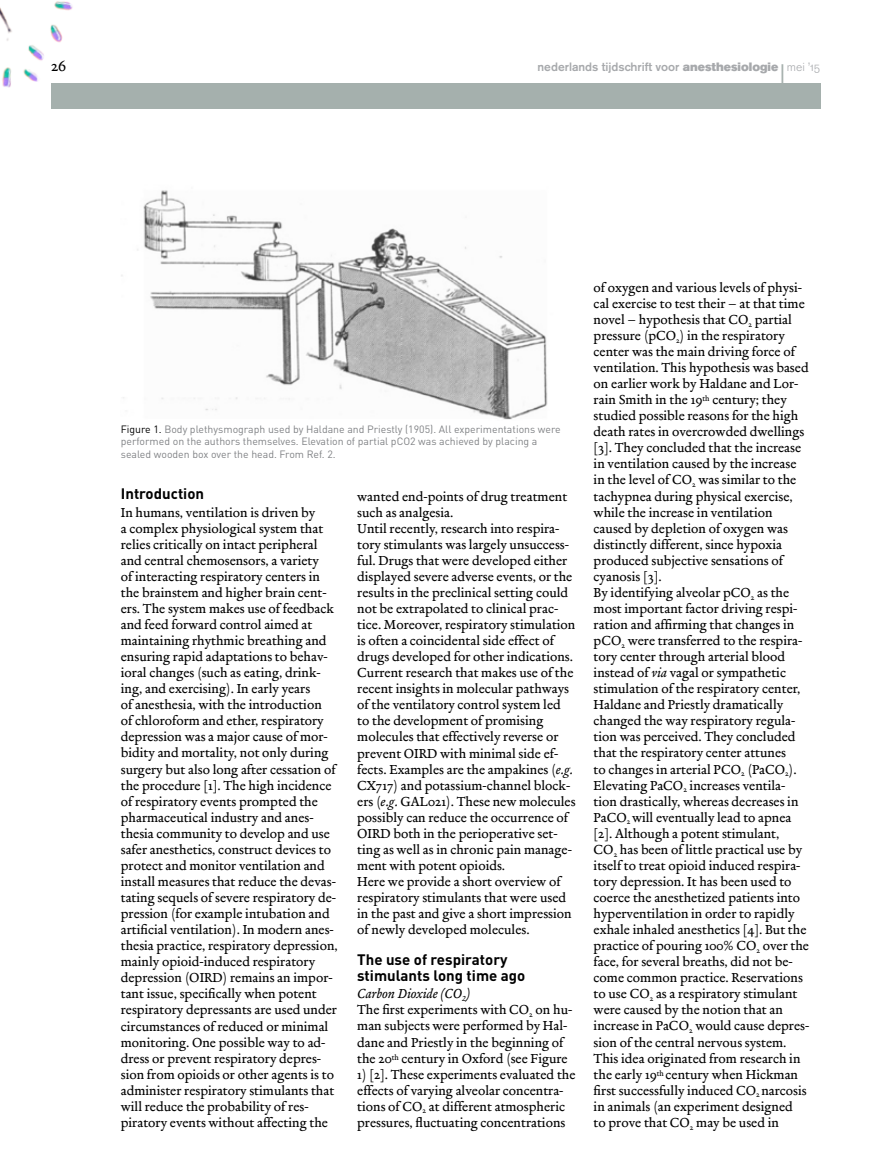
<style>
.page{position:relative;width:872px;height:1170px;background:#fff}
.page>*{position:absolute;margin:0;border:0;box-sizing:border-box;transform-origin:0 0}
.t1{font:15.6px "Merlo Roman Osf";color:#000}
.t2{font:700 15px/16px "DIN";color:#000}
.t3{font:13.5px/16px "Merlo Roman Osf";color:#000}
.t4{font:13.5px "Merlo Italic Lining";color:#000}
.t5{font:500 12px "Akzidenz Grotesk BE";color:#a7a9ac}
.t6{font:10.5px/12.6px "DIN";color:#808285}
.s1{font-family:"Akzidenz Grotesk BE Super";font-weight:400}
.s2{font-weight:400;font-size:21px;color:#a5b0ad}
.s3{font-family:"Akzidenz Grotesk BE Light Os F";font-weight:400}
.s4{color:#000}
.s5{font-family:"Merlo Italic Osf"}
</style>
<div class="page">
<div style="left:51px;top:83px;width:770px;height:26px;background:#a5b0ad"></div>
<img style="left:121px;top:190px;width:427px;height:230px">
<img style="left:0;top:1px;width:73px;height:87px">
<p class="t1" style="left:51px;top:57px;width:17px">26</p>
<p class="t5" style="left:537px;top:59px;width:284px">nederlands tijdschrift voor <span class="s1">anesthesiologie</span><span class="s2">|</span> <span class="s3">mei ’15</span></p>
<p class="t6" style="left:121px;top:422px;width:441px"><span class="s4">Figure 1.</span> Body plethysmograph used by Haldane and Priestly (1905). All experimentations were performed on the authors themselves. Elevation of partial pCO2 was achieved by placing a sealed wooden box over the head. From Ref. 2.</p>
<p class="t2" style="left:121px;top:485px;width:85px">Introduction</p>
<p class="t3" style="left:121px;top:504px;width:218px">In humans, ventilation is driven by<br>a complex physiological system that relies critically on intact peripheral and central chemosensors, a variety<br>of interacting respiratory centers in the brainstem and higher brain cent&shy;ers. The system makes use of feedback and feed forward control aimed at maintaining rhythmic breathing and ensuring rapid adaptations to behav&shy;ioral changes (such as eating, drink&shy;ing, and exercising). In early years<br>of anesthesia, with the introduction<br>of chloroform and ether, respiratory depression was a major cause of mor&shy;bidity and mortality, not only during surgery but also long after cessation of the procedure [1]. The high incidence of respiratory events prompted the pharmaceutical industry and anes&shy;thesia community to develop and use safer anesthetics, construct devices to protect and monitor ventilation and install measures that reduce the devas&shy;tating sequels of severe respiratory de&shy;pression (for example intubation and artificial ventilation). In modern anes&shy;thesia practice, respiratory depression, mainly opioid-induced respiratory depression (OIRD) remains an impor&shy;tant issue, specifically when potent respiratory depressants are used under circumstances of reduced or minimal monitoring. One possible way to ad&shy;dress or prevent respiratory depres&shy;sion from opioids or other agents is to administer respiratory stimulants that will reduce the probability of res&shy;piratory events without affecting the</p>
<p class="t3" style="left:357px;top:488px;width:220px">wanted end-points of drug treatment such as analgesia.<br>Until recently, research into respira&shy;tory stimulants was largely unsuccess&shy;ful. Drugs that were developed either displayed severe adverse events, or the results in the preclinical setting could not be extrapolated to clinical prac&shy;tice. Moreover, respiratory stimulation is often a coincidental side effect of drugs developed for other indications.<br>Current research that makes use of the recent insights in molecular pathways of the ventilatory control system led to the development of promising molecules that effectively reverse or prevent OIRD with minimal side ef&shy;fects. Examples are the ampakines (<span class="s5">e.g.<br></span>CX717) and potassium-channel block&shy;ers (<span class="s5">e.g.</span> GAL021). These new molecules possibly can reduce the occurrence of OIRD both in the perioperative set&shy;ting as well as in chronic pain manage&shy;ment with potent opioids.<br>Here we provide a short overview of respiratory stimulants that were used in the past and give a short impression of newly developed molecules.</p>
<p class="t2" style="left:357px;top:950px;width:170px">The use of respiratory stimulants long time ago</p>
<p class="t4" style="left:357px;top:985px;width:114px">Carbon Dioxide (CO<sub>2</sub>)</p>
<p class="t3" style="left:357px;top:1002px;width:217px">The first experiments with CO<sub>2</sub> on hu&shy;man subjects were performed by Hal&shy;dane and Priestly in the beginning of the 20<sup>th</sup> century in Oxford (see Figure</p>
<p class="t3" style="left:357px;top:1066px;width:220px">1) [2]. These experiments evaluated the effects of varying alveolar concentra&shy;tions of CO<sub>2</sub> at different atmospheric pressures, fluctuating concentrations</p>
<p class="t3" style="left:593px;top:280px;width:217px">of oxygen and various levels of physi&shy;cal exercise to test their – at that time novel – hypothesis that CO<sub>2</sub> partial pressure (pCO<sub>2</sub>) in the respiratory center was the main driving force of ventilation. This hypothesis was based on earlier work by Haldane and Lor&shy;rain Smith in the 19<sup>th</sup> century; they studied possible reasons for the high death rates in overcrowded dwellings [3]. They concluded that the increase in ventilation caused by the increase in the level of CO<sub>2</sub> was similar to the tachypnea during physical exercise, while the increase in ventilation caused by depletion of oxygen was distinctly different, since hypoxia produced subjective sensations of cyanosis [3].<br>By identifying alveolar pCO<sub>2</sub> as the most important factor driving respi&shy;ration and affirming that changes in pCO<sub>2</sub> were transferred to the respira&shy;tory center through arterial blood instead of <span class="s5">via</span> vagal or sympathetic stimulation of the respiratory center, Haldane and Priestly dramatically changed the way respiratory regula&shy;tion was perceived. They concluded that the respiratory center attunes<br>to changes in arterial PCO<sub>2</sub> (PaCO<sub>2</sub>).<br>Elevating PaCO<sub>2</sub> increases ventila&shy;tion drastically, whereas decreases in PaCO<sub>2</sub> will eventually lead to apnea [2]. Although a potent stimulant,<br>CO<sub>2</sub> has been of little practical use by itself to treat opioid induced respira&shy;tory depression. It has been used to coerce the anesthetized patients into hyperventilation in order to rapidly exhale inhaled anesthetics [4]. But the practice of pouring 100% CO<sub>2</sub> over the face, for several breaths, did not be&shy;come common practice. Reservations to use CO<sub>2</sub> as a respiratory stimulant were caused by the notion that an increase in PaCO<sub>2</sub> would cause depres&shy;sion of the central nervous system.<br>This idea originated from research in the early 19<sup>th</sup> century when Hickman first successfully induced CO<sub>2</sub> narcosis in animals (an experiment designed<br>to prove that CO<sub>2</sub> may be used in</p>
</div>
